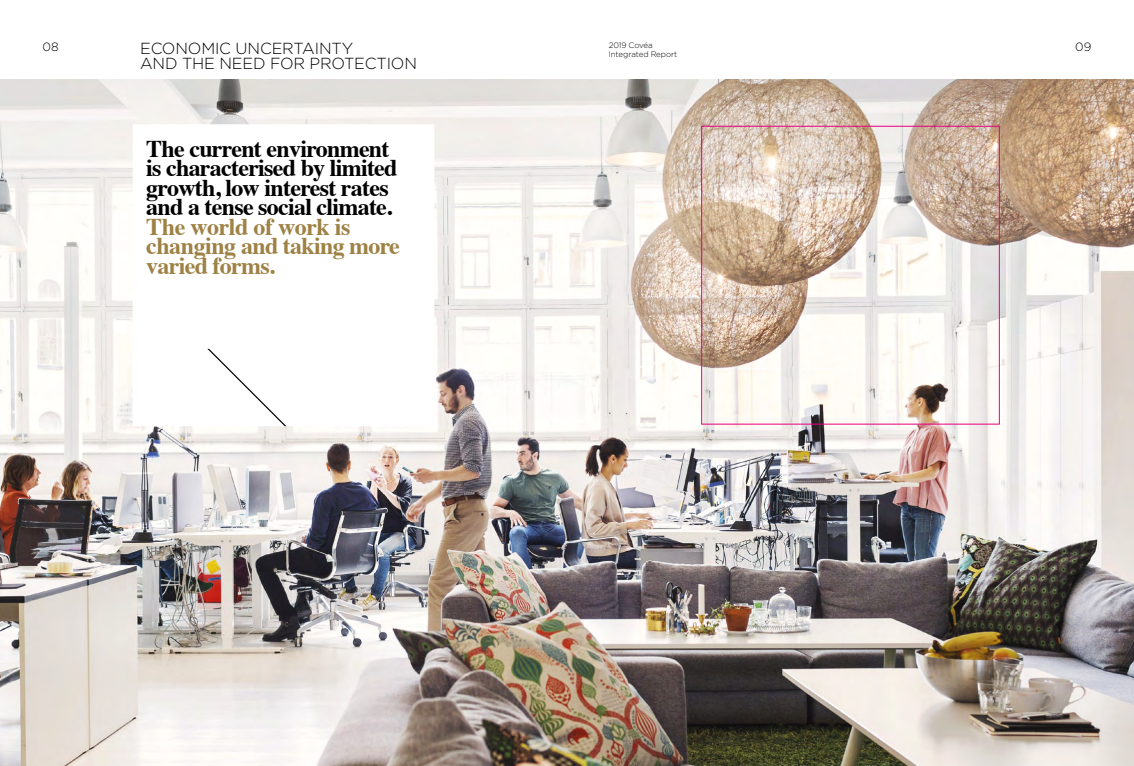
<style>
.page{position:relative;width:1134px;height:766px;background:#fff}
.page>*{position:absolute;margin:0;border:0;box-sizing:border-box;transform-origin:0 0}
.t1{font:700 24px/19.5px "Times";letter-spacing:-.03em;color:#000}
.t2{font:700 24px/19.5px "Times";letter-spacing:-.03em;color:#9e8245}
.t3{font:300 16px/15px "Gotham";letter-spacing:-.01em;color:#000}
.t4{font:300 12px "Gotham";color:#000}
.t5{font:300 8px "Gotham";letter-spacing:-.01em;color:#000}
</style>
<div class="page">
<img style="left:0;top:79px;width:1134px;height:686px">
<div style="left:133px;top:124px;width:301px;height:302px;background:#fff"></div>
<div style="left:701px;top:126px;width:298px;height:298px;border:1px solid #e6007d"></div>
<svg style="left:207px;top:349px;width:79px;height:77px"></svg>
<p class="t4" style="left:43px;top:39px;width:18px">08</p>
<p class="t5" style="left:609px;top:40px;width:45px">2019 Covéa</p>
<p class="t4" style="left:1075px;top:39px;width:18px">09</p>
<p class="t5" style="left:609px;top:49px;width:70px">Integrated Report</p>
<p class="t3" style="left:140px;top:40px;width:278px">ECONOMIC UNCERTAINTY<br>AND THE NEED FOR PROTECTION</p>
<p class="t1" style="left:146px;top:136px;width:253px">The current environment is characterised by limited growth, low interest rates and a tense social climate.</p>
<p class="t2" style="left:146px;top:214px;width:255px">The world of work is changing and taking more varied forms.</p>
</div>
